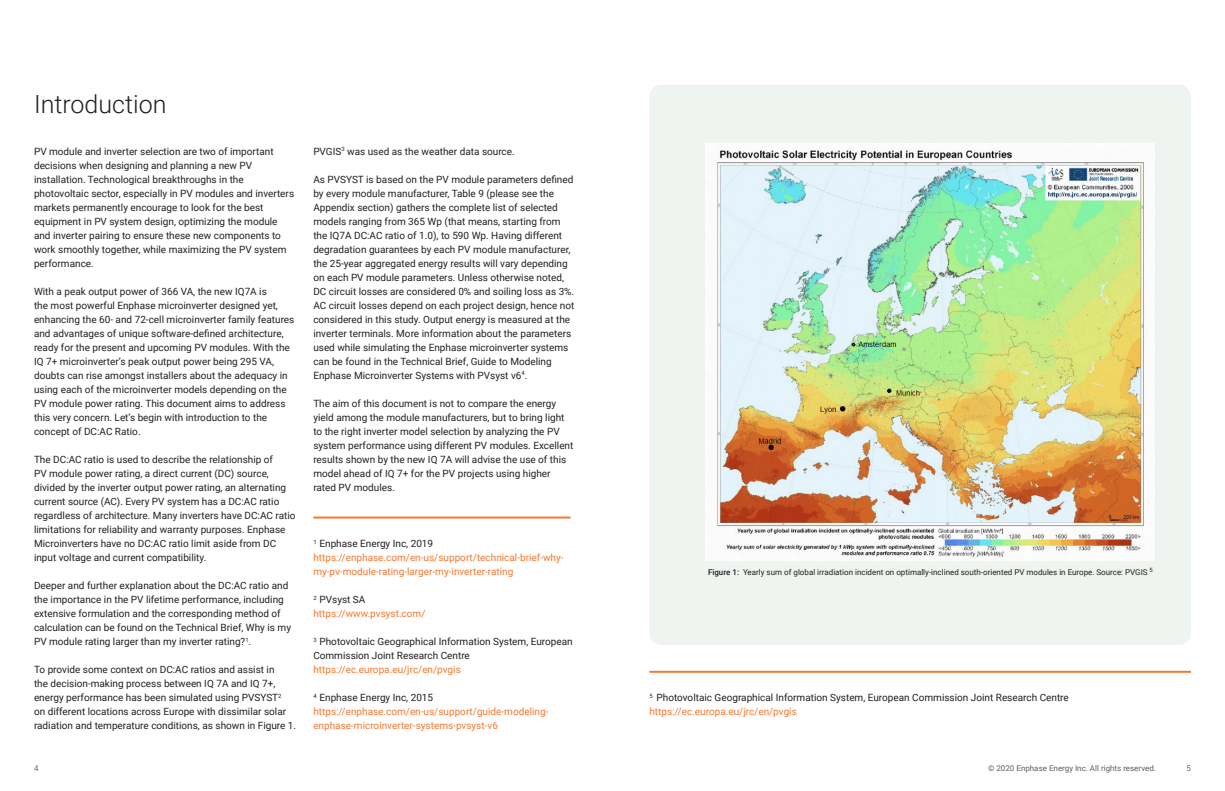
<style>
.page{position:relative;width:1225px;height:791px;background:#fff}
.page>*{position:absolute;margin:0;border:0;box-sizing:border-box;transform-origin:0 0}
.H2_2{font:300 25px "Roboto";color:#231f20}
.Copy_text_L_Black{font:10px/14px "Roboto";color:#231f20}
.Copy_text_L_Black-2{font:10px/14px "Roboto";color:#f37932}
.Info_text_L_Black{font:8px "Roboto";color:#231f20}
.t1{font:8px "Roboto";color:#5f5f62}
.t2{font:8px "Roboto";color:#6c6d70}
.s1{font-weight:500}
</style>
<div class="page">
<div style="left:649px;top:85px;width:542px;height:560px;background:#eff4f0;border-radius:12px"></div>
<img style="left:705px;top:143px;width:449px;height:418px">
<hr style="left:313px;top:516px;width:257px;height:2px;background:#f37932">
<hr style="left:649px;top:671px;width:542px;height:2px;background:#f37932">
<p class="H2_2" style="left:34px;top:86px;width:134px">Introduction</p>
<p class="Copy_text_L_Black" style="left:34px;top:144px;width:262px">PV module and inverter selection are two of important decisions when designing and planning a new PV installation. Technological breakthroughs in the photovoltaic sector, especially in PV modules and inverters markets permanently encourage to look for the best equipment in PV system design, optimizing the module and inverter pairing to ensure these new components to work smoothly together, while maximizing the PV system performance.</p>
<p class="Copy_text_L_Black" style="left:34px;top:284px;width:262px">With a peak output power of 366 VA, the new IQ7A is<br>the most powerful Enphase microinverter designed yet, enhancing the 60- and 72-cell microinverter family features and advantages of unique software-defined architecture, ready for the present and upcoming PV modules. With the IQ 7+ microinverter’s peak output power being 295 VA, doubts can rise amongst installers about the adequacy in using each of the microinverter models depending on the PV module power rating. This document aims to address this very concern. Let’s begin with introduction to the concept of DC:AC Ratio.</p>
<p class="Copy_text_L_Black" style="left:34px;top:452px;width:263px">The DC:AC ratio is used to describe the relationship of<br>PV module power rating, a direct current (DC) source, divided by the inverter output power rating, an alternating current source (AC). Every PV system has a DC:AC ratio regardless of architecture. Many inverters have DC:AC ratio limitations for reliability and warranty purposes. Enphase Microinverters have no DC:AC ratio limit aside from DC input voltage and current compatibility.</p>
<p class="Copy_text_L_Black" style="left:34px;top:578px;width:258px">Deeper and further explanation about the DC:AC ratio and the importance in the PV lifetime performance, including extensive formulation and the corresponding method of calculation can be found on the Technical Brief, Why is my PV module rating larger than my inverter rating?<sup>1</sup>.</p>
<p class="Copy_text_L_Black" style="left:34px;top:662px;width:264px">To provide some context on DC:AC ratios and assist in<br>the decision-making process between IQ 7A and IQ 7+, energy performance has been simulated using PVSYST<sup>2<br></sup>on different locations across Europe with dissimilar solar radiation and temperature conditions, as shown in Figure 1.</p>
<p class="Copy_text_L_Black" style="left:313px;top:144px;width:203px">PVGIS<sup>3</sup> was used as the weather data source.</p>
<p class="Copy_text_L_Black" style="left:313px;top:172px;width:263px">As PVSYST is based on the PV module parameters defined by every module manufacturer, Table 9 (please see the Appendix section) gathers the complete list of selected models ranging from 365 Wp (that means, starting from the IQ7A DC:AC ratio of 1.0), to 590 Wp. Having different degradation guarantees by each PV module manufacturer, the 25-year aggregated energy results will vary depending on each PV module parameters. Unless otherwise noted, DC circuit losses are considered 0% and soiling loss as 3%.<br>AC circuit losses depend on each project design, hence not considered in this study. Output energy is measured at the inverter terminals. More information about the parameters used while simulating the Enphase microinverter systems can be found in the Technical Brief, Guide to Modeling Enphase Microinverter Systems with PVsyst v6<sup>4</sup>.</p>
<p class="Copy_text_L_Black" style="left:313px;top:396px;width:262px">The aim of this document is not to compare the energy yield among the module manufacturers, but to bring light to the right inverter model selection by analyzing the PV system performance using different PV modules. Excellent results shown by the new IQ 7A will advise the use of this model ahead of IQ 7+ for the PV projects using higher rated PV modules.</p>
<p class="Copy_text_L_Black" style="left:313px;top:536px;width:121px"><sup>1</sup> Enphase Energy Inc, 2019</p>
<p class="Copy_text_L_Black-2" style="left:313px;top:550px;width:252px">https://enphase.com/en-us/support/technical-brief-why&shy;my-pv-module-rating-larger-my-inverter-rating</p>
<p class="Copy_text_L_Black" style="left:313px;top:592px;width:54px"><sup>2</sup> PVsyst SA</p>
<p class="Copy_text_L_Black-2" style="left:313px;top:606px;width:114px">https://www.pvsyst.com/</p>
<p class="Copy_text_L_Black" style="left:313px;top:634px;width:261px"><sup>3</sup> Photovoltaic Geographical Information System, European<br>Commission Joint Research Centre</p>
<p class="Copy_text_L_Black-2" style="left:313px;top:662px;width:149px">https://ec.europa.eu/jrc/en/pvgis</p>
<p class="Copy_text_L_Black" style="left:313px;top:690px;width:121px"><sup>4</sup> Enphase Energy Inc, 2015</p>
<p class="Copy_text_L_Black-2" style="left:313px;top:704px;width:237px">https://enphase.com/en-us/support/guide-modeling&shy;enphase-microinverter-systems-pvsyst-v6</p>
<p class="Info_text_L_Black" style="left:708px;top:566px;width:446px"><span class="s1">Figure 1:</span> Yearly sum of global irradiation incident on optimally-inclined south-oriented PV modules in Europe. Source: PVGIS <sup>5</sup></p>
<p class="Copy_text_L_Black" style="left:649px;top:690px;width:421px"><sup>5</sup> Photovoltaic Geographical Information System, European Commission Joint Research Centre</p>
<p class="Copy_text_L_Black-2" style="left:649px;top:704px;width:149px">https://ec.europa.eu/jrc/en/pvgis</p>
<p class="t2" style="left:34px;top:762px;width:6px">4</p>
<p class="t1" style="left:988px;top:762px;width:169px">© 2020 Enphase Energy Inc. All rights reserved.</p>
<p class="t2" style="left:1186px;top:762px;width:6px">5</p>
</div>
